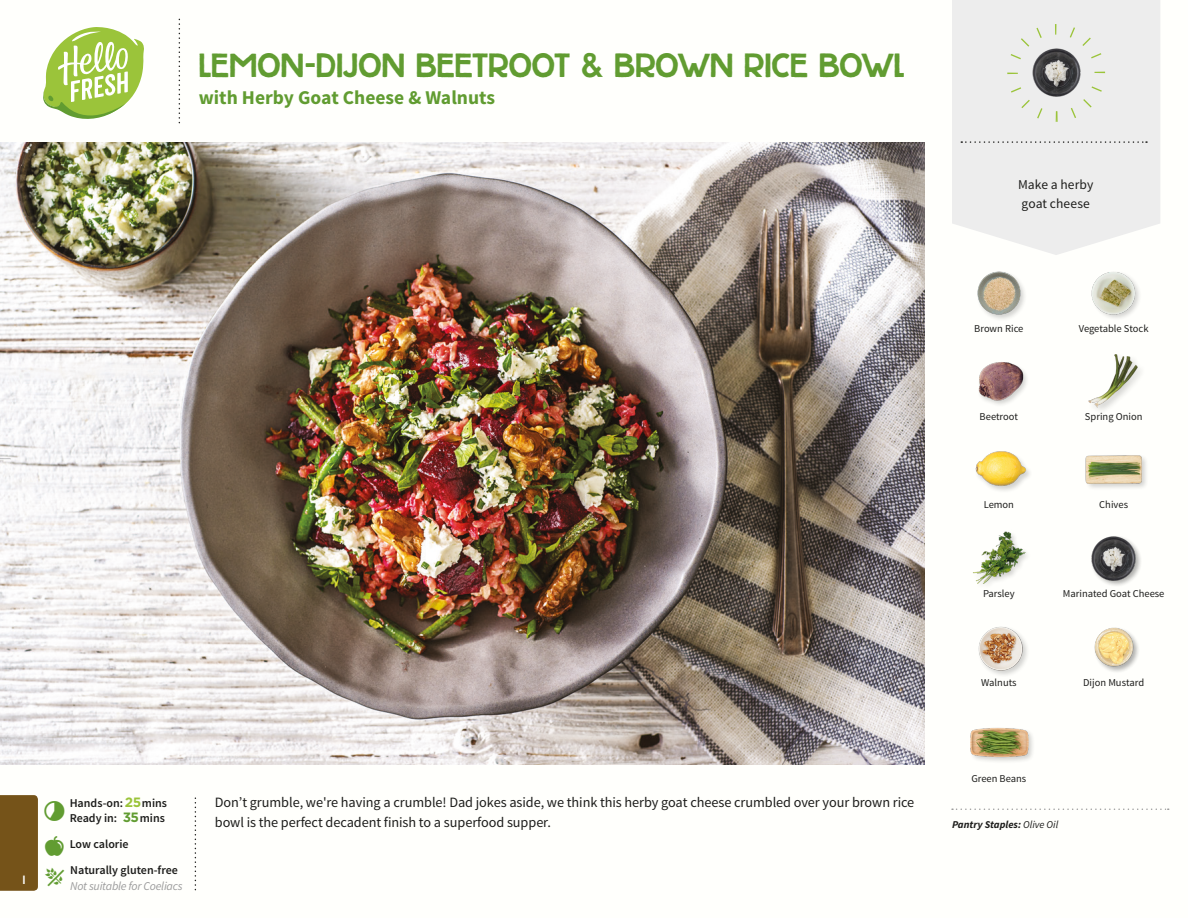
<style>
.page{position:relative;width:1188px;height:918px;background:#fff}
.page>*{position:absolute;margin:0;border:0;box-sizing:border-box;transform-origin:0 0}
.T09_EUROPE{font:33px "Chancellor";color:#619c31}
.T09_EUROPE-2{font:700 19.5px "Source Sans Pro";color:#619c31}
._05_Story{font:14.25px/19.5px "Source Sans Pro";letter-spacing:-.005em;color:#1d1d1b}
._02_Hello{font:13.5px/18.9px "Source Sans Pro";letter-spacing:.005em;color:#1d1d1b}
._04_Intro{font:600 12px "Source Sans Pro";color:#1d1d1b}
.t1{font:italic 12px "Source Sans Pro";letter-spacing:-.02em;color:#9d9d9d}
.T16_ITALIAN{font:500 12px "Gotham";color:#fff}
._18_FRONT_ingredient{font:10.5px "Source Sans Pro";color:#1d1d1b}
._18_1_Pantry_Item{font:italic 700 10.5px "Source Sans Pro";color:#1d1d1b}
.s1{font-family:"Gotham";font-weight:700;font-size:13.5px;color:#9bc43a}
.s2{font-family:"Gotham";font-weight:700;font-size:13.5px;color:#619c31}
.s3{font-weight:400}
</style>
<div class="page">
<svg style="left:43px;top:27px;width:101px;height:92px"></svg>
<div style="left:1085px;top:454px;width:64px;height:37px;background:#1d1d1b;opacity:.2"></div>
<img style="left:1085px;top:454px;width:57px;height:37px">
<div style="left:974px;top:451px;width:59px;height:42px;background:#1d1d1b;opacity:.2"></div>
<img style="left:974px;top:451px;width:53px;height:42px">
<div style="left:1090px;top:535px;width:52px;height:52px;background:#1d1d1b;opacity:.2"></div>
<img style="left:1091px;top:536px;width:45px;height:45px">
<img style="left:1094px;top:627px;width:45px;height:45px">
<img style="left:972px;top:531px;width:56px;height:55px">
<img style="left:978px;top:626px;width:50px;height:50px">
<div style="left:969px;top:726px;width:66px;height:39px;background:#1d1d1b;opacity:.2"></div>
<img style="left:971px;top:726px;width:57px;height:39px">
<img style="left:1088px;top:354px;width:54px;height:56px">
<img style="left:978px;top:362px;width:49px;height:43px">
<img style="left:1091px;top:271px;width:49px;height:48px">
<img style="left:977px;top:271px;width:48px;height:49px">
<svg style="left:952px;top:0;width:208px;height:255px;background:#eeeeed"></svg>
<svg style="left:961px;top:141px;width:186px;height:2px"></svg>
<img style="left:1032px;top:47px;width:50px;height:50px">
<div style="left:1007px;top:24px;width:98px;height:98px;border:11px dashed #9bc43a;border-radius:50%"></div>
<img style="left:0;top:142px;width:925px;height:623px">
<svg style="left:952px;top:809px;width:217px;height:1px"></svg>
<div style="left:0;top:795px;width:38px;height:96px;background:#755319"></div>
<p class="T16_ITALIAN" style="left:22px;top:872px;width:5px">I</p>
<p class="T09_EUROPE" style="left:199px;top:47px;width:707px">LEMON-DIJON BEETROOT &amp; BROWN RICE BOWL</p>
<p class="T09_EUROPE-2" style="left:199px;top:85px;width:298px">with Herby Goat Cheese &amp; Walnuts</p>
<p class="_02_Hello" style="left:1018px;top:175px;width:77px">Make a herby goat cheese</p>
<p class="_04_Intro" style="left:70px;top:796px;width:99px">Hands-on:<span class="s1">25</span>mins</p>
<p class="_04_Intro" style="left:70px;top:811px;width:97px">Ready in: <span class="s2">35</span>mins</p>
<p class="_04_Intro" style="left:70px;top:837px;width:61px">Low calorie</p>
<p class="_04_Intro" style="left:70px;top:863px;width:109px">Naturally gluten-free</p>
<p class="t1" style="left:70px;top:879px;width:114px">Not suitable for Coeliacs</p>
<p class="_05_Story" style="left:215px;top:793px;width:701px">Don’t grumble, we're having a crumble! Dad jokes aside, we think this herby goat cheese crumbled over your brown rice bowl is the perfect decadent finish to a superfood supper.</p>
<p class="_18_FRONT_ingredient" style="left:974px;top:322px;width:51px">Brown Rice</p>
<p class="_18_FRONT_ingredient" style="left:1079px;top:322px;width:71px">Vegetable Stock</p>
<p class="_18_FRONT_ingredient" style="left:980px;top:410px;width:40px">Beetroot</p>
<p class="_18_FRONT_ingredient" style="left:1085px;top:410px;width:59px">Spring Onion</p>
<p class="_18_FRONT_ingredient" style="left:984px;top:498px;width:32px">Lemon</p>
<p class="_18_FRONT_ingredient" style="left:1099px;top:498px;width:30px">Chives</p>
<p class="_18_FRONT_ingredient" style="left:983px;top:587px;width:33px">Parsley</p>
<p class="_18_FRONT_ingredient" style="left:1063px;top:587px;width:103px">Marinated Goat Cheese</p>
<p class="_18_FRONT_ingredient" style="left:981px;top:676px;width:37px">Walnuts</p>
<p class="_18_FRONT_ingredient" style="left:1083px;top:676px;width:62px">Dijon Mustard</p>
<p class="_18_FRONT_ingredient" style="left:971px;top:772px;width:57px">Green Beans</p>
<p class="_18_1_Pantry_Item" style="left:952px;top:818px;width:108px">Pantry Staples: <span class="s3">Olive Oil</span></p>
</div>
